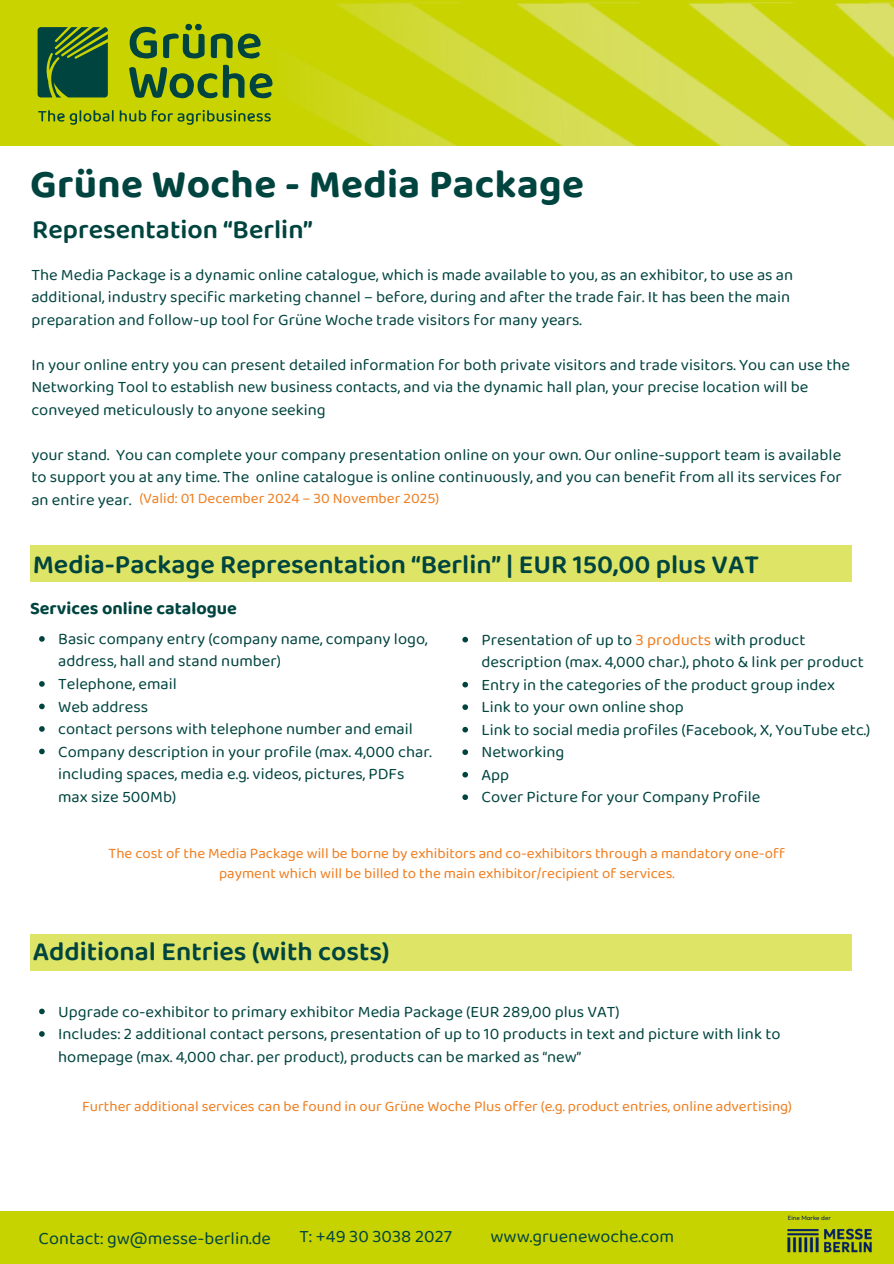
<style>
.page{position:relative;width:894px;height:1264px;background:#fff}
.page>*{position:absolute;margin:0;border:0;box-sizing:border-box;transform-origin:0 0}
.t1{font:700 40.5px "Baloo Paaji 2";letter-spacing:.01em;color:#00443f}
.t2{font:600 27px "Baloo Paaji 2";color:#00443f}
.t3{font:18px "Baloo Paaji 2";color:#00443f}
.t4{font:700 18px "Baloo Paaji 2";color:#00443f}
.t5{font:16.5px/22.5px "Baloo Paaji 2";color:#00443f}
.t6{font:16.5px/22.5px "Baloo Paaji 2";color:#004440}
.t7{font:15px/20.2px "Baloo Paaji 2";color:#ef7d1d;text-align:center}
.t8{font:300 6px "Geologica";color:#001e64}
.s1{color:#ef7d1d}
</style>
<div class="page">
<div style="left:0;top:0;width:893px;height:145px;background:#c8d300"></div>
<img style="left:263px;top:3px;width:630px;height:143px">
<svg style="left:129px;top:67px;width:88px;height:31px"></svg>
<svg style="left:250px;top:73px;width:22px;height:25px"></svg>
<svg style="left:223px;top:65px;width:21px;height:33px"></svg>
<svg style="left:130px;top:27px;width:27px;height:31px"></svg>
<svg style="left:211px;top:33px;width:21px;height:25px"></svg>
<svg style="left:163px;top:24px;width:41px;height:34px"></svg>
<svg style="left:238px;top:34px;width:22px;height:24px"></svg>
<svg style="left:38px;top:27px;width:70px;height:70px;background:#215c34"></svg>
<svg style="left:38px;top:110px;width:233px;height:15px"></svg>
<div style="left:30px;top:545px;width:821px;height:36px;background:#dee466"></div>
<div style="left:30px;top:934px;width:821px;height:37px;background:#dee466"></div>
<svg style="left:39px;top:1008px;width:6px;height:6px"></svg>
<svg style="left:39px;top:1031px;width:6px;height:5px"></svg>
<svg style="left:39px;top:636px;width:6px;height:5px"></svg>
<svg style="left:39px;top:681px;width:6px;height:5px"></svg>
<svg style="left:39px;top:703px;width:6px;height:6px"></svg>
<svg style="left:39px;top:726px;width:6px;height:5px"></svg>
<svg style="left:39px;top:748px;width:6px;height:6px"></svg>
<svg style="left:462px;top:637px;width:6px;height:5px"></svg>
<svg style="left:462px;top:682px;width:6px;height:5px"></svg>
<svg style="left:462px;top:704px;width:6px;height:6px"></svg>
<svg style="left:462px;top:727px;width:6px;height:5px"></svg>
<svg style="left:462px;top:749px;width:6px;height:6px"></svg>
<svg style="left:462px;top:772px;width:6px;height:5px"></svg>
<svg style="left:462px;top:794px;width:6px;height:6px"></svg>
<div style="left:0;top:1211px;width:893px;height:52px;background:#c7d300"></div>
<img style="left:787px;top:1228px;width:85px;height:25px">
<p class="t1" style="left:30px;top:159px;width:555px">Grüne Woche - Media Package</p>
<h5 class="t2" style="left:32px;top:213px;width:282px">Representation “Berlin”</h5>
<h4 class="t6" style="left:31px;top:263px;width:763px">The Media Package is a dynamic online catalogue, which is made available to you, as an exhibitor, to use as an additional, industry specific marketing channel – before, during and after the trade fair. It has been the main preparation and follow-up tool for Grüne Woche trade visitors for many years.</h4>
<p class="t6" style="left:31px;top:353px;width:820px">In your online entry you can present detailed information for both private visitors and trade visitors. You can use the<br>Networking Tool to establish new business contacts, and via the dynamic hall plan, your precise location will be conveyed meticulously to anyone seeking</p>
<p class="t6" style="left:31px;top:443px;width:811px;text-align:justify">your stand. You can complete your company presentation online on your own. Our online-support team is available to support you at any time. The online catalogue is online continuously, and you can benefit from all its services for an entire year.</p>
<p class="t7" style="left:139px;top:487px;width:301px">(Valid: 01 December 2024 – 30 November 2025)</p>
<h1 class="t2" style="left:33px;top:548px;width:727px">Media-Package Representation “Berlin” | EUR 150,00 plus VAT</h1>
<p class="t4" style="left:30px;top:597px;width:208px">Services online catalogue</p>
<p class="t5" style="left:58px;top:627px;width:371px">Basic company entry (company name, company logo, address, hall and stand number)</p>
<p class="t5" style="left:58px;top:672px;width:120px">Telephone, email</p>
<p class="t5" style="left:58px;top:694px;width:92px">Web address</p>
<p class="t5" style="left:58px;top:717px;width:356px">contact persons with telephone number and email</p>
<p class="t5" style="left:58px;top:739px;width:375px">Company description in your profile (max. 4,000 char. including spaces, media e.g. videos, pictures, PDFs max size 500Mb)</p>
<p class="t5" style="left:481px;top:627px;width:384px">Presentation of up to <span class="s1">3 products</span> with product description (max. 4,000 char.), photo &amp; link per product</p>
<p class="t5" style="left:481px;top:672px;width:355px">Entry in the categories of the product group index</p>
<p class="t5" style="left:481px;top:695px;width:204px">Link to your own online shop</p>
<h6 class="t5" style="left:481px;top:717px;width:390px">Link to social media profiles (Facebook, X, YouTube etc.)</h6>
<h2 class="t5" style="left:481px;top:740px;width:84px">Networking</h2>
<p class="t5" style="left:481px;top:762px;width:29px">App</p>
<p class="t5" style="left:481px;top:785px;width:280px">Cover Picture for your Company Profile</p>
<h2 class="t7" style="left:108px;top:842px;width:677px">The cost of the Media Package will be borne by exhibitors and co-exhibitors through a mandatory one-off payment which will be billed to the main exhibitor/recipient of services.</h2>
<h2 class="t2" style="left:33px;top:934px;width:358px">Additional Entries (with costs)</h2>
<h5 class="t5" style="left:58px;top:999px;width:563px">Upgrade co-exhibitor to primary exhibitor Media Package (EUR 289,00 plus VAT)</h5>
<h5 class="t5" style="left:58px;top:1022px;width:723px">Includes: 2 additional contact persons, presentation of up to 10 products in text and picture with link to homepage (max. 4,000 char. per product), products can be marked as “new”</h5>
<h6 class="t7" style="left:82px;top:1095px;width:711px">Further additional services can be found in our Grüne Woche Plus offer (e.g. product entries, online advertising)</h6>
<h6 class="t3" style="left:39px;top:1226px;width:234px">Contact: gw@messe-berlin.de</h6>
<h5 class="t3" style="left:299px;top:1225px;width:154px">T: +49 30 3038 2027</h5>
<h3 class="t3" style="left:490px;top:1225px;width:185px">www.gruenewoche.com</h3>
<p class="t8" style="left:787px;top:1213px;width:45px">Eine Marke der</p>
</div>
